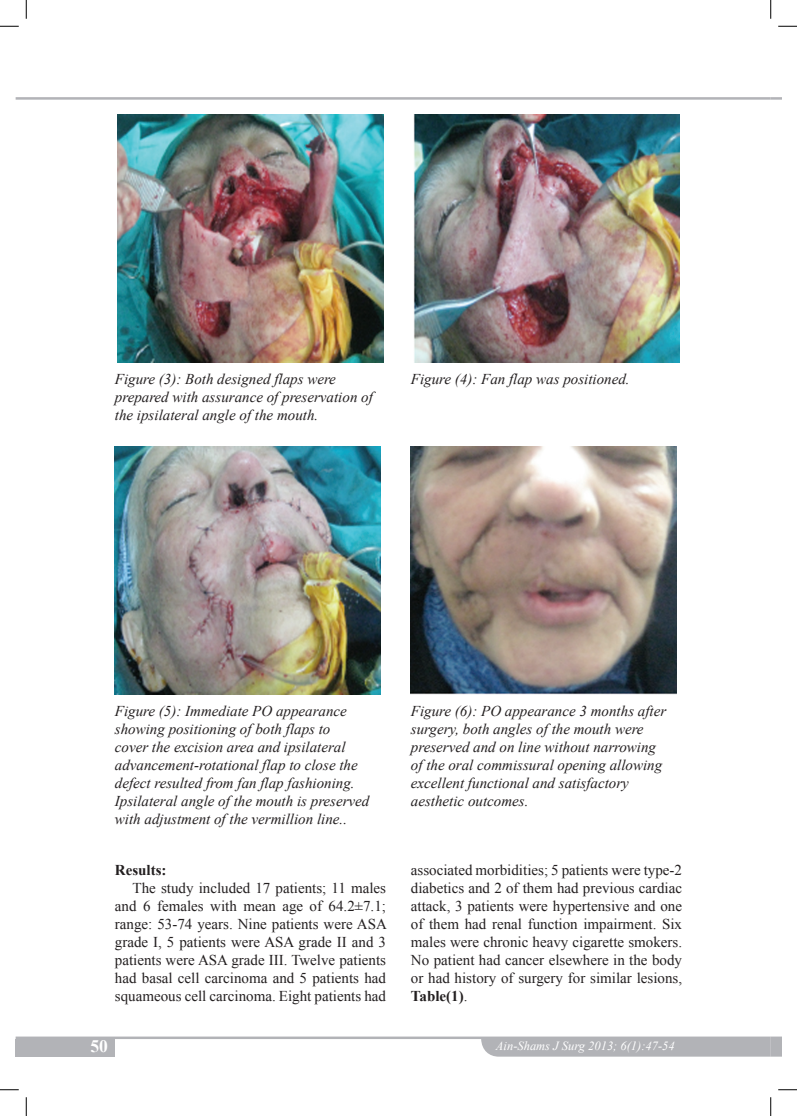
<style>
.page{position:relative;width:797px;height:1116px;background:#fff}
.page>*{position:absolute;margin:0;border:0;box-sizing:border-box;transform-origin:0 0}
.t1{font:700 17.5px "Times New Roman";color:#fff}
.t2{font:italic 15px/18px "Times New Roman";color:#231f20}
.TEXT{font:15px/18px "Times New Roman";color:#231f20;text-align:justify}
.SUB_TITEL{font:700 15px "Times New Roman";color:#231f20}
.t3{font:italic 12.5px "Times New Roman";color:#fff}
.s1{font-weight:700}
</style>
<div class="page">
<hr style="left:16px;top:97px;width:754px;height:3px;background:#b2b3b7">
<hr style="left:16px;top:1036px;width:754px;height:3px;background:#b2b3b7">
<div style="left:16px;top:1038px;width:99px;height:18px;background:#b2b3b7"></div>
<svg style="left:770px;top:97px;width:11px;height:3px"></svg>
<div style="left:481px;top:1036px;width:300px;height:20px;background:#b2b3b7"></div>
<img style="left:115px;top:447px;width:266px;height:248px">
<img style="left:411px;top:447px;width:266px;height:248px">
<img style="left:117px;top:115px;width:266px;height:248px">
<img style="left:413px;top:115px;width:266px;height:248px">
<svg style="left:0;top:25px;width:19px;height:2px"></svg>
<svg style="left:778px;top:25px;width:19px;height:2px"></svg>
<svg style="left:0;top:1089px;width:19px;height:1px"></svg>
<svg style="left:778px;top:1089px;width:19px;height:1px"></svg>
<svg style="left:25px;top:0;width:2px;height:19px"></svg>
<svg style="left:25px;top:1097px;width:2px;height:18px"></svg>
<svg style="left:770px;top:0;width:1px;height:19px"></svg>
<svg style="left:770px;top:1097px;width:1px;height:18px"></svg>
<p class="t2" style="left:115px;top:370px;width:259px">Figure (3): Both designed flaps were prepared with assurance of preservation of the ipsilateral angle of the mouth.</p>
<p class="t2" style="left:411px;top:370px;width:220px">Figure (4): Fan flap was positioned.</p>
<p class="t2" style="left:115px;top:702px;width:256px">Figure (5): Immediate PO appearance showing positioning of both flaps to<br>cover the excision area and ipsilateral advancement-rotational flap to close the defect resulted from fan flap fashioning.<br>Ipsilateral angle of the mouth is preserved with adjustment of the vermillion line..</p>
<p class="SUB_TITEL" style="left:115px;top:861px;width:53px">Results:</p>
<p class="TEXT" style="left:115px;top:878px;width:273px;text-indent:18px">The study included 17 patients; 11 males and 6 females with mean age of 64.2±7.1; range: 53-74 years. Nine patients were ASA grade I, 5 patients were ASA grade II and 3 patients were ASA grade III. Twelve patients had basal cell carcinoma and 5 patients had squameous cell carcinoma. Eight patients had</p>
<p class="t2" style="left:411px;top:702px;width:257px">Figure (6): PO appearance 3 months after surgery, both angles of the mouth were preserved and on line without narrowing of the oral commissural opening allowing excellent functional and satisfactory aesthetic outcomes.</p>
<p class="TEXT" style="left:411px;top:860px;width:273px">associated morbidities; 5 patients were type-2 diabetics and 2 of them had previous cardiac attack, 3 patients were hypertensive and one of them had renal function impairment. Six males were chronic heavy cigarette smokers.<br>No patient had cancer elsewhere in the body or had history of surgery for similar lesions, <span class="s1">Table(1)</span>.</p>
<p class="t1" style="left:90px;top:1036px;width:19px">50</p>
<p class="t3" style="left:496px;top:1038px;width:180px">Ain-Shams J Surg 2013; 6(1):47-54</p>
</div>
